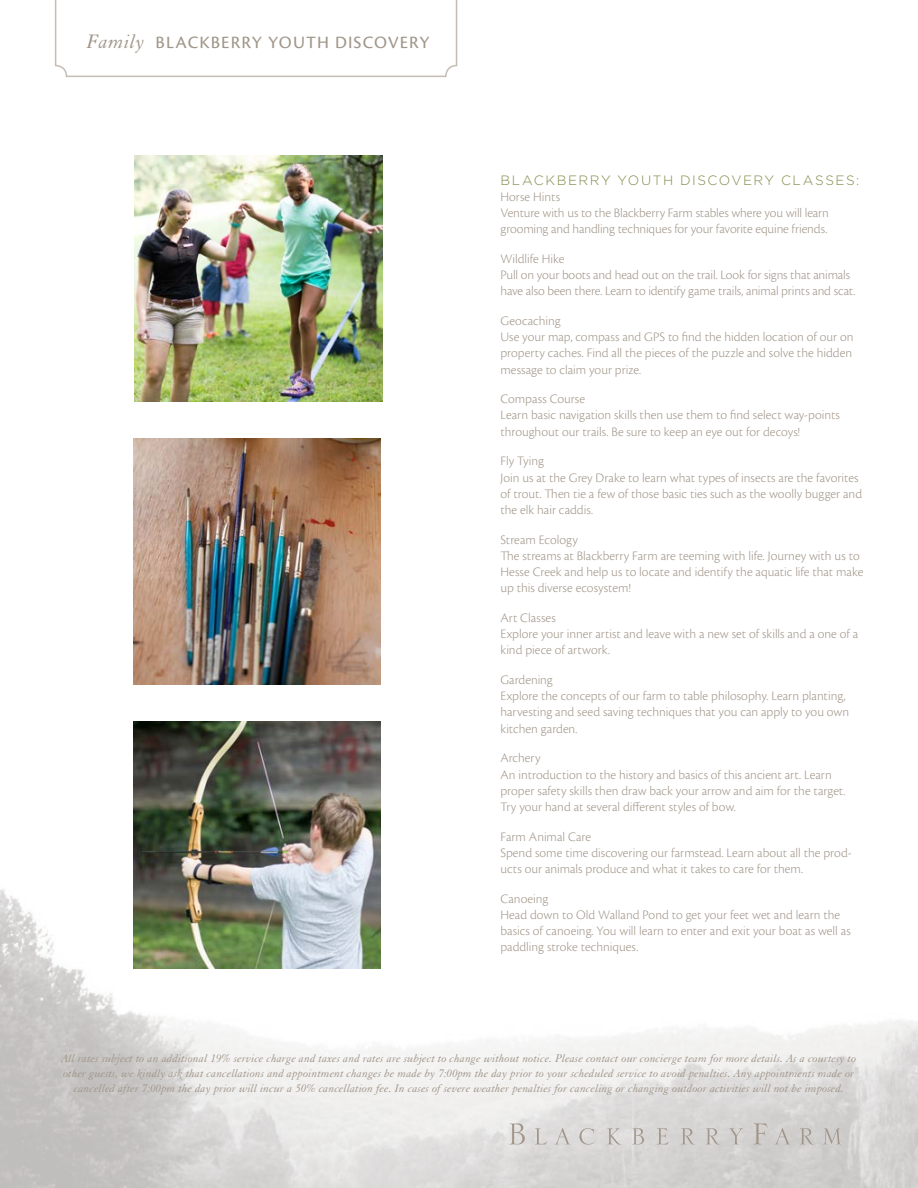
<style>
.page{position:relative;width:918px;height:1188px;background:#fff}
.page>*{position:absolute;margin:0;border:0;box-sizing:border-box;transform-origin:0 0}
.t1{font:18px "Cronos Pro Capt";letter-spacing:.06em;color:#a19689}
.t2{font:300 13.5px/16.2px "Cronos Pro";color:#a19689}
.green_text{font:300 13.5px "Gotham";letter-spacing:.115em;color:#7f8c48}
.t3{font:italic 12px/15px "Granjon";letter-spacing:.01em;color:#a19689;text-align:center}
.s1{font-family:"Granjon LT Std";font-style:italic;font-size:21.15px}
</style>
<div class="page">
<svg style="left:55px;top:0;width:402px;height:77px"></svg>
<img style="left:0;top:889px;width:918px;height:299px">
<svg style="left:509px;top:1123px;width:16px;height:21px"></svg>
<svg style="left:535px;top:1128px;width:12px;height:17px"></svg>
<svg style="left:555px;top:1128px;width:15px;height:16px"></svg>
<svg style="left:579px;top:1128px;width:16px;height:17px"></svg>
<svg style="left:607px;top:1128px;width:14px;height:17px"></svg>
<svg style="left:632px;top:1128px;width:12px;height:16px"></svg>
<svg style="left:657px;top:1128px;width:12px;height:17px"></svg>
<svg style="left:681px;top:1128px;width:14px;height:17px"></svg>
<svg style="left:706px;top:1128px;width:14px;height:17px"></svg>
<svg style="left:729px;top:1128px;width:14px;height:16px"></svg>
<svg style="left:754px;top:1123px;width:13px;height:21px"></svg>
<svg style="left:775px;top:1128px;width:15px;height:16px"></svg>
<svg style="left:800px;top:1128px;width:14px;height:17px"></svg>
<svg style="left:823px;top:1128px;width:18px;height:16px"></svg>
<img style="left:134px;top:155px;width:248px;height:247px">
<img style="left:133px;top:722px;width:248px;height:246px">
<img style="left:133px;top:438px;width:248px;height:247px">
<p class="t1" style="left:87px;top:32px;width:344px"><span class="s1">Family</span> BLACKBERRY YOUTH DISCOVERY</p>
<p class="green_text" style="left:500px;top:171px;width:360px">BLACKBERRY YOUTH DISCOVERY CLASSES:</p>
<p class="t2" style="left:500px;top:188px;width:61px">Horse Hints</p>
<p class="t2" style="left:500px;top:205px;width:330px">Venture with us to the Blackberry Farm stables where you will learn grooming and handling techniques for your favorite equine friends.</p>
<p class="t2" style="left:500px;top:250px;width:66px">Wildlife Hike</p>
<p class="t2" style="left:500px;top:267px;width:356px">Pull on your boots and head out on the trail. Look for signs that animals have also been there. Learn to identify game trails, animal prints and scat.</p>
<p class="t2" style="left:500px;top:313px;width:62px">Geocaching</p>
<p class="t2" style="left:500px;top:329px;width:355px;text-align:justify">Use your map, compass and GPS to find the hidden location of our on property caches. Find all the pieces of the puzzle and solve the hidden message to claim your prize.</p>
<p class="t2" style="left:500px;top:391px;width:86px">Compass Course</p>
<p class="t2" style="left:500px;top:407px;width:341px">Learn basic navigation skills then use them to find select way-points throughout our trails. Be sure to keep an eye out for decoys!</p>
<p class="t2" style="left:500px;top:453px;width:45px">Fly Tying</p>
<p class="t2" style="left:500px;top:469px;width:363px">Join us at the Grey Drake to learn what types of insects are the favorites of trout. Then tie a few of those basic ties such as the woolly bugger and the elk hair caddis.</p>
<p class="t2" style="left:500px;top:531px;width:79px">Stream Ecology</p>
<p class="t2" style="left:500px;top:547px;width:365px">The streams at Blackberry Farm are teeming with life. Journey with us to<br>Hesse Creek and help us to locate and identify the aquatic life that make up this diverse ecosystem!</p>
<p class="t2" style="left:500px;top:610px;width:57px">Art Classes</p>
<p class="t2" style="left:500px;top:626px;width:359px">Explore your inner artist and leave with a new set of skills and a one of a kind piece of artwork.</p>
<p class="t2" style="left:500px;top:672px;width:54px">Gardening</p>
<p class="t2" style="left:500px;top:688px;width:350px">Explore the concepts of our farm to table philosophy. Learn planting, harvesting and seed saving techniques that you can apply to you own kitchen garden.</p>
<p class="t2" style="left:500px;top:750px;width:42px">Archery</p>
<p class="t2" style="left:500px;top:766px;width:347px">An introduction to the history and basics of this ancient art. Learn proper safety skills then draw back your arrow and aim for the target.<br>Try your hand at several different styles of bow.</p>
<p class="t2" style="left:500px;top:828px;width:92px">Farm Animal Care</p>
<p class="t2" style="left:500px;top:844px;width:353px">Spend some time discovering our farmstead. Learn about all the prod&shy;ucts our animals produce and what it takes to care for them.</p>
<p class="t2" style="left:500px;top:890px;width:49px">Canoeing</p>
<p class="t2" style="left:500px;top:907px;width:352px">Head down to Old Walland Pond to get your feet wet and learn the basics of canoeing. You will learn to enter and exit your boat as well as paddling stroke techniques.</p>
<p class="t3" style="left:61px;top:1051px;width:797px">All rates subject to an additional 19% service charge and taxes and rates are subject to change without notice. Please contact our concierge team for more details. As a courtesy to other guests, we kindly ask that cancellations and appointment changes be made by 7:00pm the day prior to your scheduled service to avoid penalties. Any appointments made or cancelled after 7:00pm the day prior will incur a 50% cancellation fee. In cases of severe weather penalties for canceling or changing outdoor activities will not be imposed.</p>
</div>
